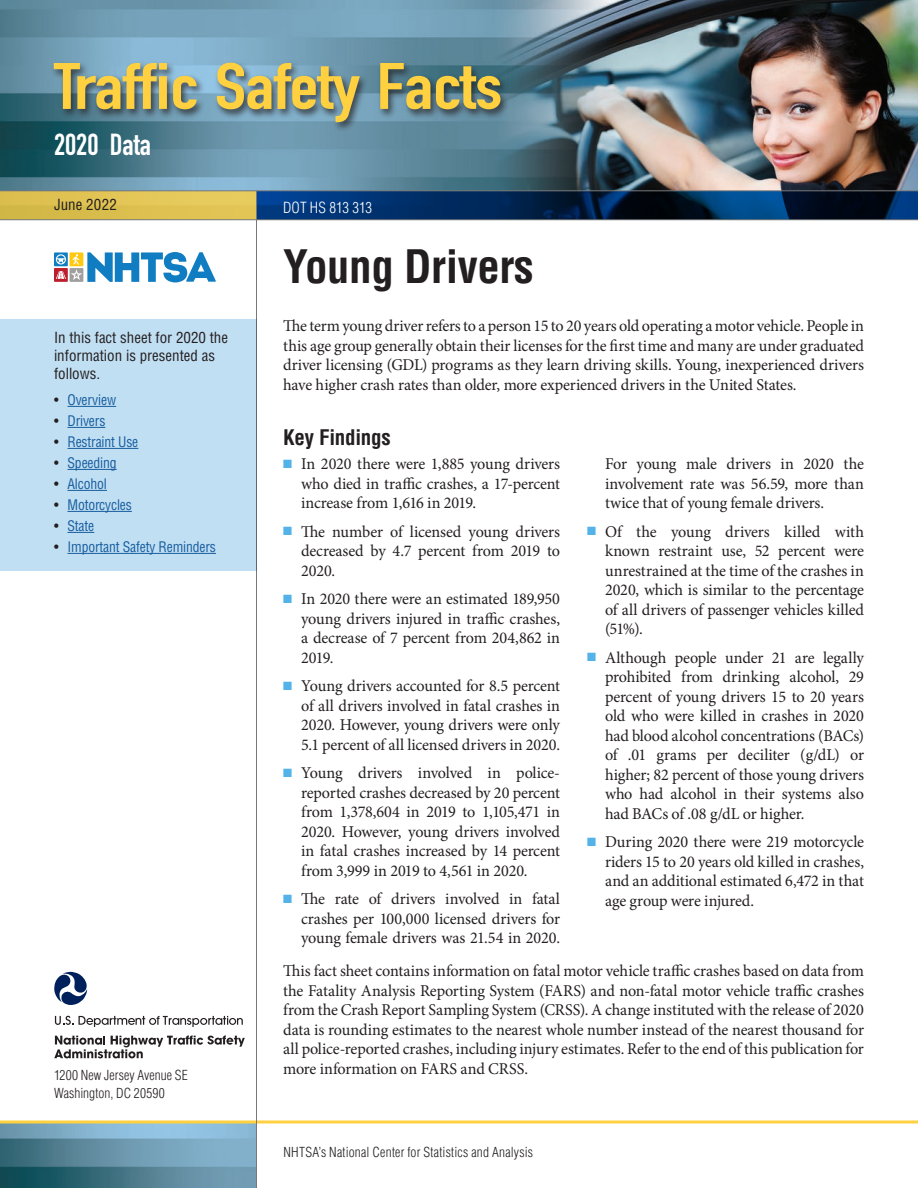
<style>
.page{position:relative;width:918px;height:1188px;background:#fff}
.page>*{position:absolute;margin:0;border:0;box-sizing:border-box;transform-origin:0 0}
.t1{font:64.5px "DIN Engschrift Std";letter-spacing:-.01em;color:#ffd03f;scale:1.2 1}
.t2{font:700 condensed 45px "Helvetica LT Std";letter-spacing:-.01em;color:#231f20}
.t3{font:30px "DIN Engschrift Std";color:#fff}
.t4{font:700 condensed 21px "Helvetica LT Std";letter-spacing:-.01em;color:#231f20}
.Body_SPAN{font:16.5px/19.5px "Minion Pro";letter-spacing:-.01em;color:#231f20;text-align:justify}
.t5{font:condensed 15px/18px "Helvetica LT Std";color:#231f20}
.t6{font:300 condensed 15px "Helvetica LT Std";letter-spacing:.005em;color:#fff}
.t7{font:condensed 14.25px "Helvetica LT Std";letter-spacing:-.01em;color:#175d9e;scale:.96 1}
.t8{font:300 condensed 13.5px/18px "Helvetica LT Std";letter-spacing:.01em;color:#231f20}
.s1{color:#231f20}
.s2{color:#53b3e8}
</style>
<div class="page">
<img style="left:0;top:0;width:918px;height:190px">
<img style="left:0;top:1124px;width:256px;height:64px">
<div style="left:50px;top:60px;width:460px;height:73px;background:#231f20;opacity:.75"></div>
<svg style="left:257px;top:191px;width:661px;height:28px;background:#012753"></svg>
<div style="left:0;top:191px;width:256px;height:29px;background:linear-gradient(to right,#d6ba49,#e7ca5b)"></div>
<hr style="left:0;top:219px;width:918px;height:1px;background:#76787b">
<hr style="left:0;top:190px;width:918px;height:1px;background:#76787b">
<svg style="left:54px;top:252px;width:14px;height:14px"></svg>
<div style="left:54px;top:268px;width:14px;height:14px;background:#be1d2c"></div>
<svg style="left:56px;top:252px;width:160px;height:30px"></svg>
<svg style="left:54px;top:972px;width:34px;height:33px"></svg>
<svg style="left:55px;top:1016px;width:188px;height:11px"></svg>
<svg style="left:54px;top:1035px;width:191px;height:23px"></svg>
<svg style="left:0;top:1120px;width:918px;height:4px;background:#fad86c"></svg>
<hr style="left:256px;top:191px;width:1px;height:997px;background:#76787b">
<div style="left:0;top:319px;width:256px;height:252px;background:#c1dff3"></div>
<hr style="left:68px;top:406px;width:48px;height:1px;background:#175d9e">
<hr style="left:68px;top:427px;width:37px;height:1px;background:#175d9e">
<hr style="left:68px;top:448px;width:70px;height:1px;background:#175d9e">
<hr style="left:68px;top:469px;width:49px;height:1px;background:#175d9e">
<hr style="left:68px;top:490px;width:39px;height:1px;background:#175d9e">
<hr style="left:68px;top:511px;width:64px;height:1px;background:#175d9e">
<svg style="left:68px;top:532px;width:26px;height:1px"></svg>
<hr style="left:68px;top:553px;width:148px;height:1px;background:#175d9e">
<h1 class="t1" style="left:54px;top:48px;width:375px">Traffic Safety Facts</h1>
<h3 class="t3" style="left:54px;top:127px;width:98px">2020 Data</h3>
<p class="t5" style="left:54px;top:196px;width:65px">June 2022</p>
<p class="t6" style="left:283px;top:198px;width:90px">DOT HS 813 313</p>
<p class="t5" style="left:54px;top:329px;width:176px">In this fact sheet for 2020 the information is presented as follows.</p>
<p class="t7" style="left:54px;top:391px;width:66px"><span class="s1">•</span> Overview</p>
<p class="t7" style="left:54px;top:412px;width:55px"><span class="s1">•</span> Drivers</p>
<p class="t7" style="left:54px;top:433px;width:89px"><span class="s1">•</span> Restraint Use</p>
<p class="t7" style="left:54px;top:454px;width:67px"><span class="s1">•</span> Speeding</p>
<p class="t7" style="left:54px;top:475px;width:57px"><span class="s1">•</span> Alcohol</p>
<p class="t7" style="left:54px;top:496px;width:83px"><span class="s1">•</span> Motorcycles</p>
<p class="t7" style="left:54px;top:517px;width:43px"><span class="s1">•</span> State</p>
<p class="t7" style="left:54px;top:538px;width:170px"><span class="s1">•</span> Important Safety Reminders</p>
<p class="t8" style="left:54px;top:1066px;width:135px">1200 New Jersey Avenue SE<br>Washington, DC 20590</p>
<h1 class="t2" style="left:283px;top:239px;width:252px">Young Drivers</h1>
<p class="Body_SPAN" style="left:283px;top:316px;width:582px">The term young driver refers to a person 15 to 20 years old operating a motor vehicle. People in this age group generally obtain their licenses for the first time and many are under graduated driver licensing (GDL) programs as they learn driving skills. Young, inexperienced drivers have higher crash rates than older, more experienced drivers in the United States.</p>
<h2 class="t4" style="left:283px;top:424px;width:109px">Key Findings</h2>
<p class="Body_SPAN" style="left:301px;top:454px;width:260px;text-indent:-18px"><span class="s2">■</span> In 2020 there were 1,885 young drivers who died in traffic crashes, a 17-percent increase from 1,616 in 2019.</p>
<p class="Body_SPAN" style="left:301px;top:522px;width:260px;text-indent:-18px"><span class="s2">■</span> The number of licensed young drivers decreased by 4.7 percent from 2019 to 2020.</p>
<p class="Body_SPAN" style="left:301px;top:589px;width:260px;text-indent:-18px"><span class="s2">■</span> In 2020 there were an estimated 189,950 young drivers injured in traffic crashes, a decrease of 7 percent from 204,862 in 2019.</p>
<p class="Body_SPAN" style="left:301px;top:676px;width:260px;text-indent:-18px"><span class="s2">■</span> Young drivers accounted for 8.5 percent of all drivers involved in fatal crashes in 2020. However, young drivers were only 5.1 percent of all licensed drivers in 2020.</p>
<p class="Body_SPAN" style="left:301px;top:763px;width:260px;text-indent:-18px"><span class="s2">■</span> Young drivers involved in police&shy;reported crashes decreased by 20 percent from 1,378,604 in 2019 to 1,105,471 in 2020. However, young drivers involved in fatal crashes increased by 14 percent from 3,999 in 2019 to 4,561 in 2020.</p>
<p class="Body_SPAN" style="left:301px;top:889px;width:260px;text-indent:-18px"><span class="s2">■</span> The rate of drivers involved in fatal crashes per 100,000 licensed drivers for young female drivers was 21.54 in 2020.</p>
<p class="Body_SPAN" style="left:605px;top:454px;width:260px">For young male drivers in 2020 the involvement rate was 56.59, more than twice that of young female drivers.</p>
<p class="Body_SPAN" style="left:605px;top:522px;width:260px;text-indent:-18px"><span class="s2">■</span> Of the young drivers killed with known restraint use, 52 percent were unrestrained at the time of the crashes in 2020, which is similar to the percentage of all drivers of passenger vehicles killed (51%).</p>
<p class="Body_SPAN" style="left:605px;top:648px;width:260px;text-indent:-18px"><span class="s2">■</span> Although people under 21 are legally prohibited from drinking alcohol, 29 percent of young drivers 15 to 20 years old who were killed in crashes in 2020 had blood alcohol concentrations (BACs) of .01 grams per deciliter (g/dL) or higher; 82 percent of those young drivers who had alcohol in their systems also had BACs of .08 g/dL or higher.</p>
<p class="Body_SPAN" style="left:605px;top:832px;width:260px;text-indent:-18px"><span class="s2">■</span> During 2020 there were 219 motorcycle riders 15 to 20 years old killed in crashes, and an additional estimated 6,472 in that age group were injured.</p>
<p class="Body_SPAN" style="left:283px;top:961px;width:582px">This fact sheet contains information on fatal motor vehicle traffic crashes based on data from the Fatality Analysis Reporting System (FARS) and non-fatal motor vehicle traffic crashes from the Crash Report Sampling System (CRSS). A change instituted with the release of 2020 data is rounding estimates to the nearest whole number instead of the nearest thousand for all police-reported crashes, including injury estimates. Refer to the end of this publication for more information on FARS and CRSS.</p>
<p class="t8" style="left:284px;top:1143px;width:251px">NHTSA’s National Center for Statistics and Analysis</p>
</div>
